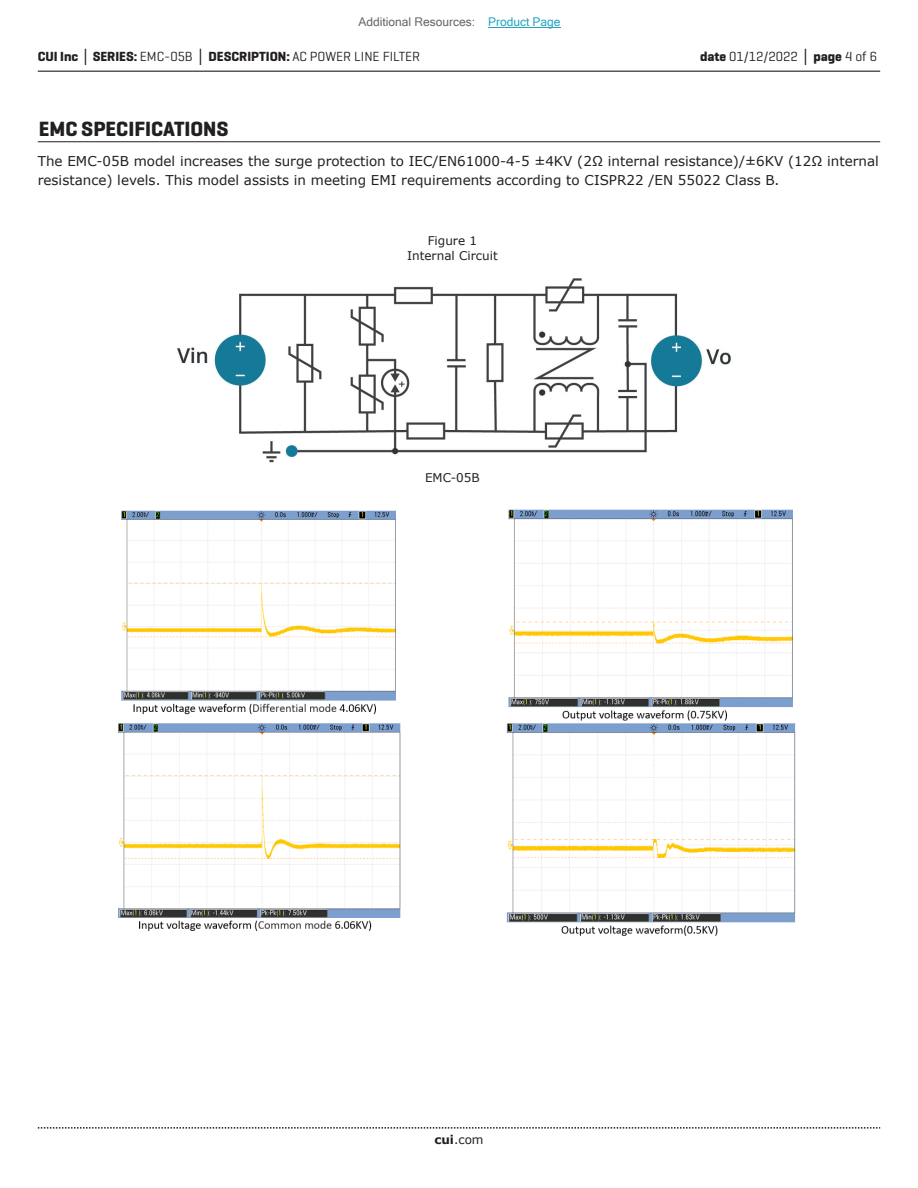
<style>
.page{position:relative;width:918px;height:1188px;background:#fff}
.page>*{position:absolute;margin:0;border:0;box-sizing:border-box;transform-origin:0 0}
.t1{font:700 21px "Geogrotesque";color:#231f20}
.t2{font:13.5px/19.5px "Verdana";color:#231f20}
.t3{font:700 13.5px "Geogrotesque";color:#231f20}
.t4{font:13.5px "Geogrotesque";color:#231f20}
.t5{font:12px/14.4px "Verdana";color:#231f20;text-align:center}
.t6{font:12px "Microsoft Sans Serif";color:#63676b}
.s1{color:#23a4c6}
.s2{font-family:"Verdana"}
.s3{font-weight:400}
.s4{font-weight:700}
.s5{font-family:"Verdana";font-weight:700}
</style>
<div class="page">
<hr style="left:38px;top:71px;width:842px;height:1px;background:#231f20">
<svg style="left:38px;top:1127px;width:842px;height:2px"></svg>
<hr style="left:38px;top:141px;width:842px;height:1px;background:#231f20">
<img style="left:119px;top:508px;width:677px;height:428px">
<img style="left:177px;top:278px;width:554px;height:185px">
<hr style="left:488px;top:27px;width:73px;height:1px;background:#23a4c6">
<p class="t6" style="left:358px;top:15px;width:204px">Additional Resources: <span class="s1">Product Page</span></p>
<p class="t3" style="left:38px;top:48px;width:384px">CUI Inc <span class="s2">│</span> SERIES: <span class="s3">EMC-05B</span> <span class="s2">│</span> DESCRIPTION: <span class="s3">AC POWER LINE FILTER</span></p>
<p class="t4" style="left:700px;top:48px;width:179px"><span class="s4">date</span> 01/12/2022 <span class="s5">│</span> <span class="s4">page</span> 4 of 6</p>
<h1 class="t1" style="left:39px;top:116px;width:191px">EMC SPECIFICATIONS</h1>
<p class="t2" style="left:38px;top:151px;width:843px">The EMC-05B model increases the surge protection to IEC/EN61000-4-5 ±4KV (2Ω internal resistance)/±6KV (12Ω internal resistance) levels. This model assists in meeting EMI requirements according to CISPR22 /EN 55022 Class B.</p>
<p class="t5" style="left:407px;top:234px;width:92px">Figure 1<br>Internal Circuit</p>
<p class="t5" style="left:425px;top:470px;width:56px">EMC-05B</p>
<p class="t5" style="left:434px;top:1132px;width:51px"><span class="s4">cui</span>.com</p>
</div>
